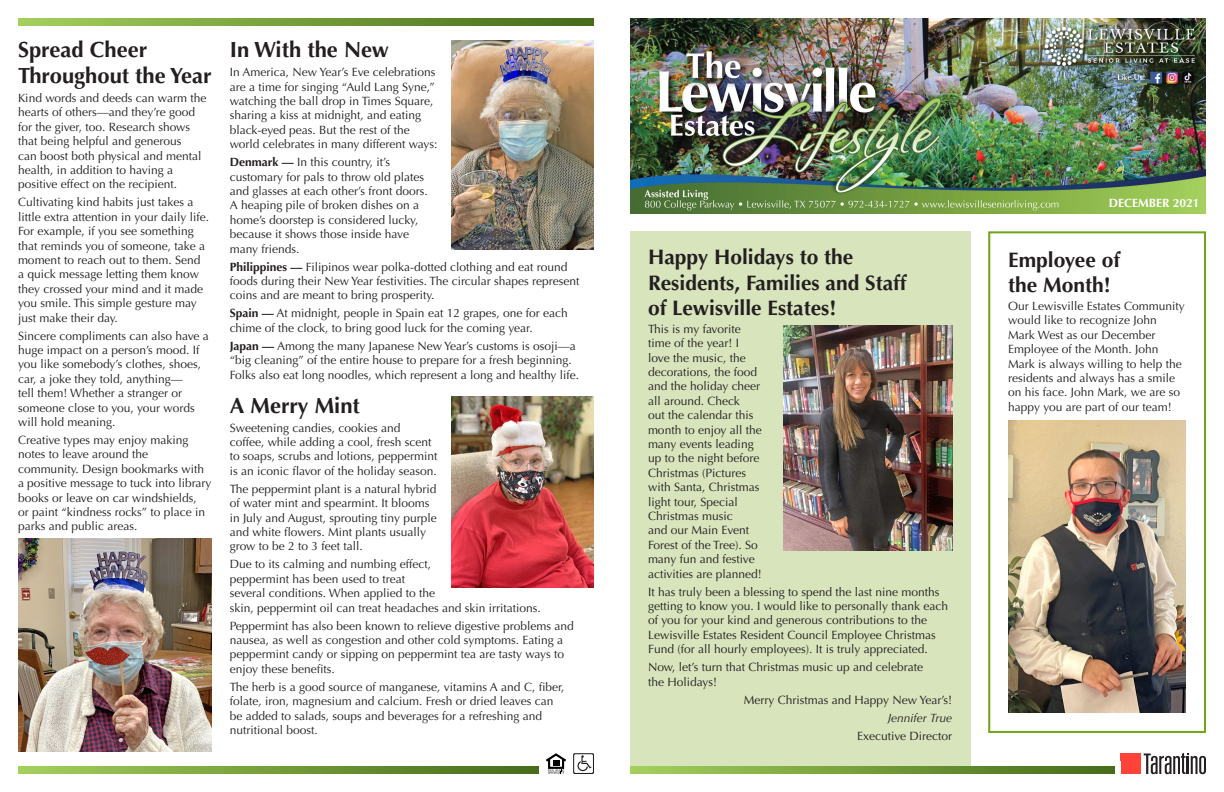
<style>
.page{position:relative;width:1224px;height:792px;background:#fff}
.page>*{position:absolute;margin:0;border:0;box-sizing:border-box;transform-origin:0 0}
.t1{font:700 22px/26.4px "Optima LT Std";color:#231f20}
.t2{font:700 21px/25.2px "Optima LT Std";color:#231f20}
.t3{font:12px/14.4px "Optima LT Std";color:#231f20}
.t4{font:700 12px "Optima LT Std";color:#fff}
.t5{font:italic 12px "Optima LT Std";color:#231f20}
.s1{font-weight:700}
</style>
<div class="page">
<img style="left:630px;top:18px;width:576px;height:195px">
<div style="left:988px;top:231px;width:218px;height:502px;border:2px solid #6ea516"></div>
<div style="left:630px;top:231px;width:340px;height:543px;background:#d7e4bc"></div>
<img style="left:451px;top:40px;width:143px;height:209px">
<img style="left:451px;top:397px;width:143px;height:190px">
<img style="left:18px;top:539px;width:194px;height:213px">
<img style="left:1008px;top:420px;width:178px;height:293px">
<img style="left:783px;top:325px;width:169px;height:226px">
<svg style="left:18px;top:18px;width:576px;height:7px;background:#749c3a"></svg>
<svg style="left:630px;top:767px;width:484px;height:7px;background:#749c3a"></svg>
<svg style="left:18px;top:767px;width:521px;height:7px;background:#749c3a"></svg>
<svg style="left:546px;top:753px;width:20px;height:21px"></svg>
<svg style="left:573px;top:753px;width:21px;height:21px"></svg>
<div style="left:1121px;top:754px;width:20px;height:7px;background:#ff4338"></div>
<div style="left:1121px;top:761px;width:9px;height:13px;background:#ff4338"></div>
<div style="left:1131px;top:761px;width:10px;height:13px;background:#ff4338"></div>
<svg style="left:1144px;top:753px;width:62px;height:21px"></svg>
<h1 class="t1" style="left:18px;top:36px;width:195px">Spread Cheer<br>Throughout the Year</h1>
<p class="t3" style="left:18px;top:91px;width:190px">Kind words and deeds can warm the hearts of others—and they’re good for the giver, too. Research shows that being helpful and generous<br>can boost both physical and mental health, in addition to having a positive effect on the recipient.</p>
<p class="t3" style="left:18px;top:195px;width:193px">Cultivating kind habits just takes a little extra attention in your daily life.<br>For example, if you see something that reminds you of someone, take a moment to reach out to them. Send a quick message letting them know they crossed your mind and it made you smile. This simple gesture may just make their day.</p>
<p class="t3" style="left:18px;top:328px;width:192px">Sincere compliments can also have a huge impact on a person’s mood. If you like somebody’s clothes, shoes, car, a joke they told, anything—<br>tell them! Whether a stranger or someone close to you, your words will hold meaning.</p>
<p class="t3" style="left:18px;top:433px;width:195px">Creative types may enjoy making notes to leave around the community. Design bookmarks with a positive message to tuck into library books or leave on car windshields,<br>or paint “kindness rocks” to place in parks and public areas.</p>
<h1 class="t1" style="left:230px;top:37px;width:161px">In With the New</h1>
<p class="t3" style="left:230px;top:65px;width:209px">In America, New Year’s Eve celebrations are a time for singing “Auld Lang Syne,” watching the ball drop in Times Square, sharing a kiss at midnight, and eating black-eyed peas. But the rest of the world celebrates in many different ways:</p>
<p class="t3" style="left:230px;top:155px;width:200px"><span class="s1">Denmark —</span> In this country, it’s customary for pals to throw old plates and glasses at each other’s front doors.<br>A heaping pile of broken dishes on a home’s doorstep is considered lucky, because it shows those inside have many friends.</p>
<p class="t3" style="left:230px;top:260px;width:351px"><span class="s1">Philippines —</span> Filipinos wear polka-dotted clothing and eat round foods during their New Year festivities. The circular shapes represent coins and are meant to bring prosperity.</p>
<p class="t3" style="left:230px;top:306px;width:340px"><span class="s1">Spain —</span> At midnight, people in Spain eat 12 grapes, one for each chime of the clock, to bring good luck for the coming year.</p>
<p class="t3" style="left:230px;top:339px;width:351px"><span class="s1">Japan —</span> Among the many Japanese New Year’s customs is osoji—a “big cleaning” of the entire house to prepare for a fresh beginning.<br>Folks also eat long noodles, which represent a long and healthy life.</p>
<h1 class="t1" style="left:230px;top:392px;width:132px">A Merry Mint</h1>
<p class="t3" style="left:230px;top:421px;width:209px">Sweetening candies, cookies and coffee, while adding a cool, fresh scent to soaps, scrubs and lotions, peppermint is an iconic flavor of the holiday season.</p>
<p class="t3" style="left:230px;top:482px;width:209px">The peppermint plant is a natural hybrid of water mint and spearmint. It blooms in July and August, sprouting tiny purple and white flowers. Mint plants usually grow to be 2 to 3 feet tall.</p>
<p class="t3" style="left:230px;top:557px;width:313px">Due to its calming and numbing effect,<br>peppermint has been used to treat<br>several conditions. When applied to the<br>skin, peppermint oil can treat headaches and skin irritations.</p>
<p class="t3" style="left:230px;top:619px;width:346px">Peppermint has also been known to relieve digestive problems and nausea, as well as congestion and other cold symptoms. Eating a peppermint candy or sipping on peppermint tea are tasty ways to enjoy these benefits.</p>
<p class="t3" style="left:230px;top:680px;width:336px">The herb is a good source of manganese, vitamins A and C, fiber, folate, iron, magnesium and calcium. Fresh or dried leaves can be added to salads, soups and beverages for a refreshing and nutritional boost.</p>
<h2 class="t2" style="left:648px;top:245px;width:260px">Happy Holidays to the<br>Residents, Families and Staff of Lewisville Estates!</h2>
<p class="t3" style="left:648px;top:322px;width:115px">This is my favorite time of the year! I love the music, the decorations, the food and the holiday cheer all around. Check<br>out the calendar this month to enjoy all the many events leading up to the night before<br>Christmas (Pictures with Santa, Christmas light tour, Special<br>Christmas music<br>and our Main Event<br>Forest of the Tree). So many fun and festive activities are planned!</p>
<p class="t3" style="left:648px;top:585px;width:302px">It has truly been a blessing to spend the last nine months getting to know you. I would like to personally thank each of you for your kind and generous contributions to the Lewisville Estates Resident Council Employee Christmas Fund (for all hourly employees). It is truly appreciated.</p>
<p class="t3" style="left:648px;top:660px;width:277px">Now, let’s turn that Christmas music up and celebrate the Holidays!</p>
<p class="t3" style="left:744px;top:693px;width:210px">Merry Christmas and Happy New Year’s!</p>
<p class="t5" style="left:888px;top:711px;width:66px">Jennifer True</p>
<p class="t3" style="left:857px;top:729px;width:96px">Executive Director</p>
<p class="t4" style="left:1109px;top:196px;width:92px">DECEMBER 2021</p>
<h2 class="t2" style="left:1008px;top:247px;width:113px">Employee of the Month!</h2>
<p class="t3" style="left:1008px;top:299px;width:178px">Our Lewisville Estates Community would like to recognize John<br>Mark West as our December<br>Employee of the Month. John<br>Mark is always willing to help the residents and always has a smile on his face. John Mark, we are so happy you are part of our team!</p>
</div>
